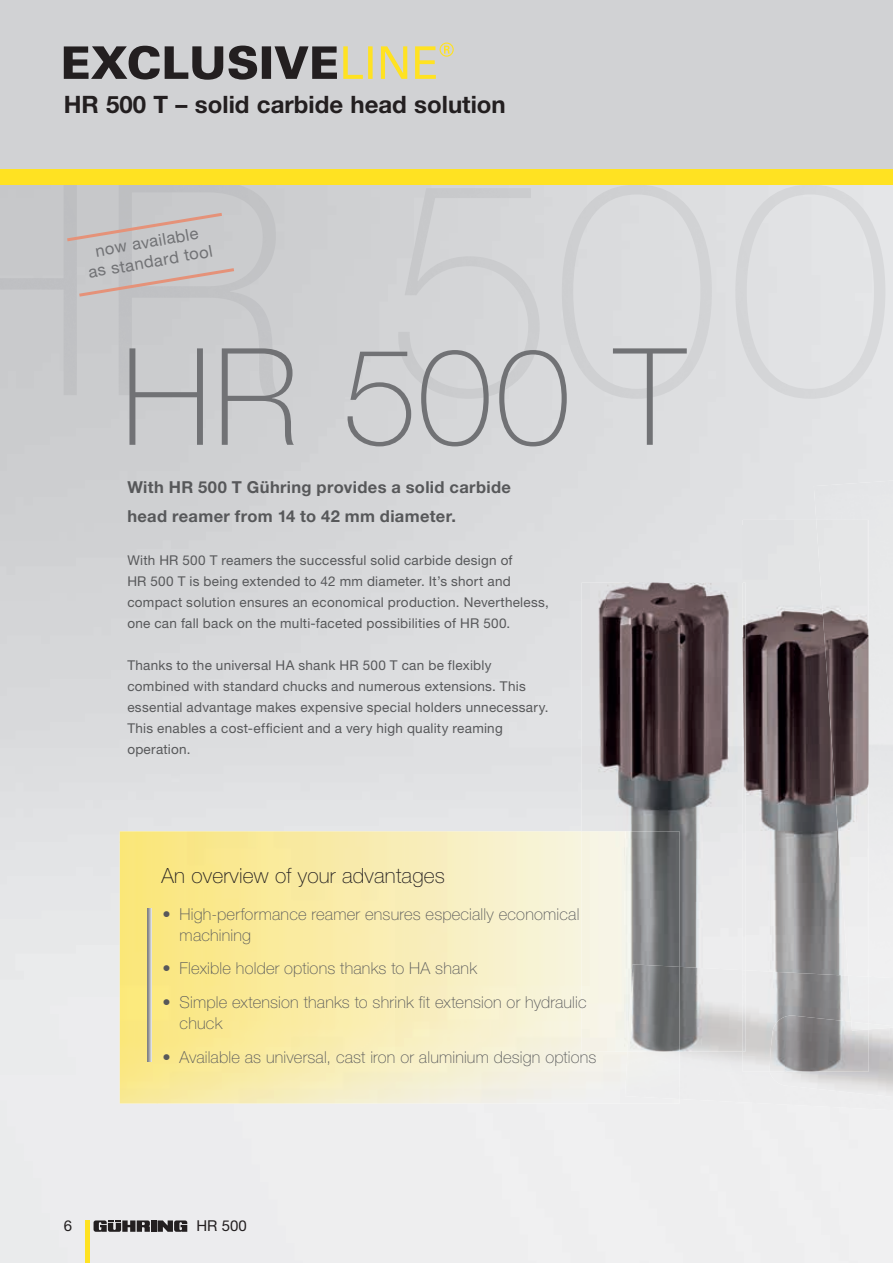
<style>
.page{position:relative;width:893px;height:1263px;background:#fff}
.page>*{position:absolute;margin:0;border:0;box-sizing:border-box;transform-origin:0 0}
.t1{font:100 135px "Helvetica Neue LTW1 G";color:#717275}
.t2{font:700 24px "Helvetica Neue LTW1 G";color:#231f20}
.t3{font:100 21px "Helvetica Neue LTW1 G";letter-spacing:.01em;color:#231f20}
.t4{font:100 16.5px/21px "Helvetica Neue LTW1 G";letter-spacing:.01em;color:#57585a}
.t5{font:700 16.5px/28.5px "Helvetica Neue LTW1 G";letter-spacing:.02em;color:#57585a}
.t6{font:16.5px/19.8px "Helvetica Neue LTW1 G";color:#717275;text-align:center}
.t7{font:15px "Helvetica Neue LTW1 G";color:#231f20}
.t8{font:13.5px/21px "Helvetica Neue LTW1 G";letter-spacing:.02em;color:#57585a}
</style>
<div class="page">
<div style="left:0;top:842px;width:157px;height:421px;background:#eaebec"></div>
<img style="left:0;top:184px;width:885px;height:215px">
<svg style="left:147px;top:908px;width:5px;height:153px"></svg>
<div style="left:0;top:0;width:893px;height:173px;background:#d1d2d4"></div>
<hr style="left:85px;top:1220px;width:4px;height:43px;background:#ffe222">
<div style="left:0;top:169px;width:893px;height:15px;background:#ffe222"></div>
<svg style="left:64px;top:46px;width:273px;height:34px"></svg>
<svg style="left:343px;top:43px;width:111px;height:36px"></svg>
<img style="left:743px;top:520px;width:71px;height:450px">
<div style="left:680px;top:1051px;width:213px;height:59px;background:#ededee"></div>
<div style="left:625px;top:1051px;width:55px;height:48px;background:#eeefee"></div>
<img style="left:770px;top:1030px;width:123px;height:67px">
<img style="left:743px;top:970px;width:105px;height:102px">
<img style="left:770px;top:1015px;width:98px;height:57px">
<img style="left:581px;top:583px;width:164px;height:387px">
<img style="left:581px;top:831px;width:99px;height:220px">
<img style="left:680px;top:967px;width:63px;height:84px">
<img style="left:627px;top:964px;width:53px;height:87px">
<img style="left:743px;top:970px;width:2px;height:81px">
<div style="left:814px;top:480px;width:79px;height:498px;background:#e8e9ea"></div>
<img style="left:816px;top:520px;width:52px;height:457px">
<img style="left:851px;top:1022px;width:42px;height:8px">
<img style="left:848px;top:976px;width:20px;height:47px">
<div style="left:151px;top:1220px;width:5px;height:12px;background:#231f20"></div>
<svg style="left:94px;top:1220px;width:56px;height:12px"></svg>
<svg style="left:158px;top:1220px;width:29px;height:12px"></svg>
<svg style="left:67px;top:213px;width:155px;height:28px;background:#c9c1c0"></svg>
<svg style="left:79px;top:268px;width:155px;height:29px;background:#c9c1c0"></svg>
<h2 class="t2" style="left:64px;top:90px;width:443px">HR 500 T – solid carbide head solution</h2>
<p class="t6" style="left:83px;top:243px;width:127px;rotate:-10deg">now available as standard tool</p>
<h1 class="t1" style="left:121px;top:317px;width:565px">HR 500 T</h1>
<p class="t5" style="left:127px;top:473px;width:385px">With HR 500 T Gühring provides a solid carbide head reamer from 14 to 42 mm diameter.</p>
<p class="t8" style="left:127px;top:550px;width:423px">With HR 500 T reamers the successful solid carbide design of<br>HR 500 T is being extended to 42 mm diameter. It’s short and compact solution ensures an economical production. Nevertheless, one can fall back on the multi-faceted possibilities of HR 500.</p>
<p class="t8" style="left:127px;top:655px;width:423px">Thanks to the universal HA shank HR 500 T can be flexibly combined with standard chucks and numerous extensions. This essential advantage makes expensive special holders unnecessary.<br>This enables a cost-efficient and a very high quality reaming operation.</p>
<h3 class="t3" style="left:162px;top:862px;width:285px">An overview of your advantages</h3>
<p class="t4" style="left:180px;top:903px;width:401px;text-indent:-17px">• High-performance reamer ensures especially economical machining</p>
<p class="t4" style="left:163px;top:958px;width:316px">• Flexible holder options thanks to HA shank</p>
<p class="t4" style="left:180px;top:992px;width:408px;text-indent:-17px">• Simple extension thanks to shrink fit extension or hydraulic chuck</p>
<p class="t4" style="left:163px;top:1047px;width:435px">• Available as universal, cast iron or aluminium design options</p>
<p class="t7" style="left:64px;top:1216px;width:10px">6</p>
<p class="t7" style="left:196px;top:1216px;width:52px">HR 500</p>
</div>
